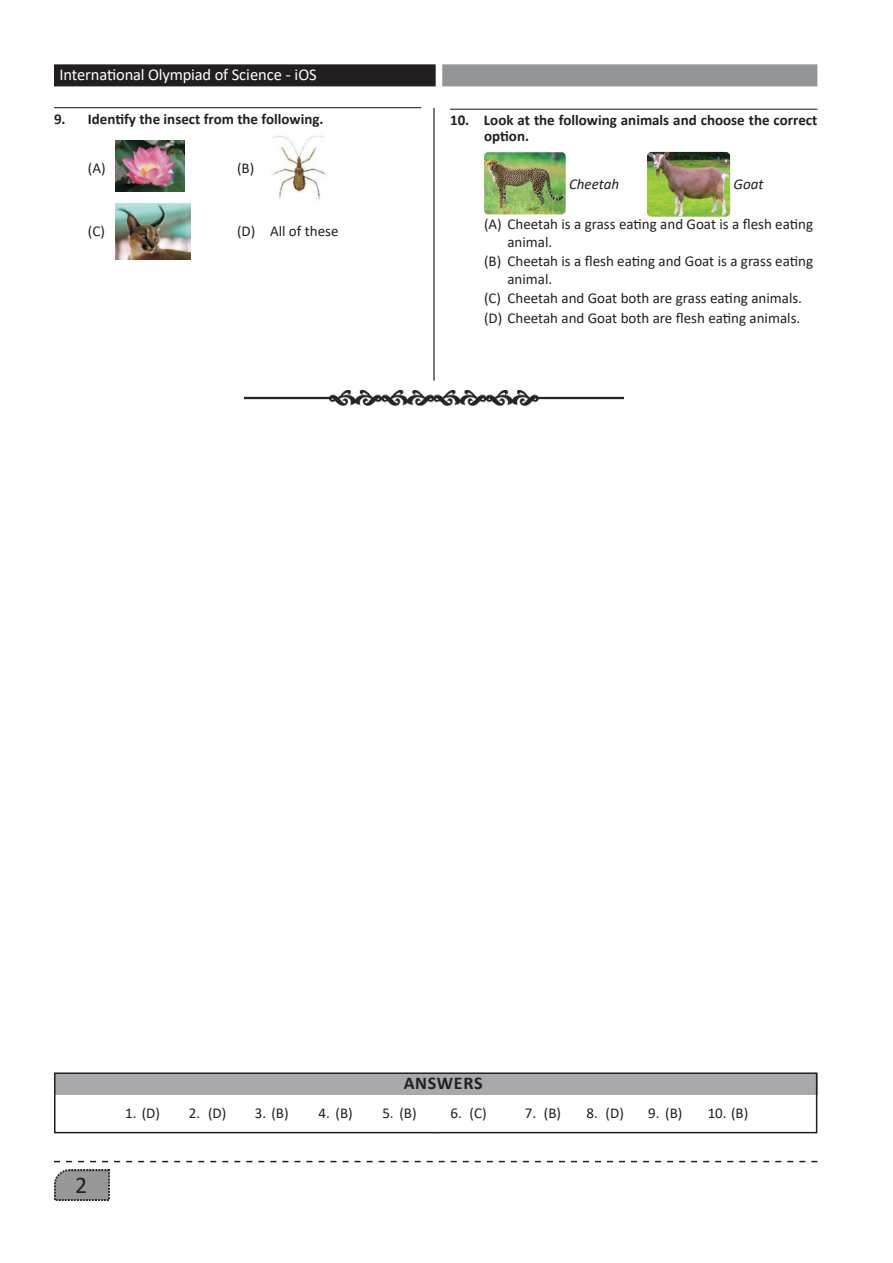
<style>
.page{position:relative;width:893px;height:1263px;background:#fff}
.page>*{position:absolute;margin:0;border:0;box-sizing:border-box;transform-origin:0 0}
.t1{font:24px "Calibri";color:#231f20}
.t2{font:700 18px "Calibri";letter-spacing:.04em;color:#231f20}
.t3{font:16.5px "Calibri";letter-spacing:-.01em;color:#fff}
.Tab4{font:15px/17.4px "Calibri";color:#231f20}
.Questions{font:700 15px/15.8px "Calibri";color:#231f20}
.Answers{font:15px "Calibri";color:#231f20}
.AnswerChoice2Col{font:15px "Calibri";color:#231f20}
.Tab4-2{font:italic 15px "Calibri";color:#231f20}
</style>
<div class="page">
<hr style="left:433px;top:108px;width:2px;height:1025px;background:#231f20">
<div style="left:442px;top:64px;width:375px;height:22px;background:#939598;border:2px solid #939598"></div>
<div style="left:55px;top:65px;width:380px;height:21px;background:#231f20"></div>
<div style="left:54px;top:64px;width:382px;height:22px;border:2px solid #231f20"></div>
<svg style="left:54px;top:1161px;width:763px;height:1px"></svg>
<img style="left:54px;top:1169px;width:56px;height:31px">
<div style="left:421px;top:381px;width:29px;height:752px;background:#fff"></div>
<hr style="left:54px;top:107px;width:367px;height:1px;background:#231f20">
<img style="left:116px;top:140px;width:68px;height:52px">
<img style="left:273px;top:135px;width:53px;height:65px">
<img style="left:116px;top:203px;width:74px;height:56px">
<div style="left:54px;top:1073px;width:763px;height:22px;background:#a8a9ad"></div>
<div style="left:54px;top:1072px;width:763px;height:61px;border:2px solid #231f20"></div>
<hr style="left:450px;top:109px;width:367px;height:1px;background:#231f20">
<img style="left:484px;top:152px;width:82px;height:62px">
<img style="left:647px;top:152px;width:83px;height:65px">
<img style="left:245px;top:390px;width:378px;height:16px">
<p class="t3" style="left:59px;top:63px;width:259px">International Olympiad of Science - iOS</p>
<p class="Questions" style="left:54px;top:111px;width:271px">9. Identify the insect from the following.</p>
<p class="AnswerChoice2Col" style="left:88px;top:158px;width:19px">(A)</p>
<p class="AnswerChoice2Col" style="left:237px;top:158px;width:19px">(B)</p>
<p class="AnswerChoice2Col" style="left:88px;top:221px;width:19px">(C)</p>
<p class="AnswerChoice2Col" style="left:237px;top:221px;width:103px">(D) All of these</p>
<p class="Questions" style="left:484px;top:112px;width:335px;text-indent:-34px">10. Look at the following animals and choose the correct option.</p>
<p class="Tab4-2" style="left:569px;top:173px;width:52px">Cheetah</p>
<p class="Tab4-2" style="left:733px;top:173px;width:31px">Goat</p>
<p class="Tab4" style="left:507px;top:215px;width:307px;text-indent:-23px">(A) Cheetah is a grass eating and Goat is a flesh eating animal.</p>
<p class="Tab4" style="left:507px;top:252px;width:307px;text-indent:-23px">(B) Cheetah is a flesh eating and Goat is a grass eating animal.</p>
<p class="Tab4" style="left:484px;top:289px;width:319px">(C) Cheetah and Goat both are grass eating animals.</p>
<p class="Tab4" style="left:484px;top:308px;width:318px">(D) Cheetah and Goat both are flesh eating animals.</p>
<p class="t2" style="left:404px;top:1070px;width:80px">ANSWERS</p>
<h1 class="t1" style="left:75px;top:1168px;width:14px">2</h1>
<p class="Answers" style="left:125px;top:1102px;width:36px">1. (D)</p>
<p class="Answers" style="left:189px;top:1102px;width:39px">2. (D)</p>
<p class="Answers" style="left:255px;top:1102px;width:35px">3. (B)</p>
<p class="Answers" style="left:319px;top:1102px;width:36px">4. (B)</p>
<p class="Answers" style="left:382px;top:1102px;width:36px">5. (B)</p>
<p class="Answers" style="left:450px;top:1102px;width:38px">6. (C)</p>
<p class="Answers" style="left:525px;top:1102px;width:38px">7. (B)</p>
<p class="Answers" style="left:586px;top:1102px;width:39px">8. (D)</p>
<p class="Answers" style="left:648px;top:1102px;width:36px">9. (B)</p>
<p class="Answers" style="left:708px;top:1102px;width:42px">10. (B)</p>
</div>
